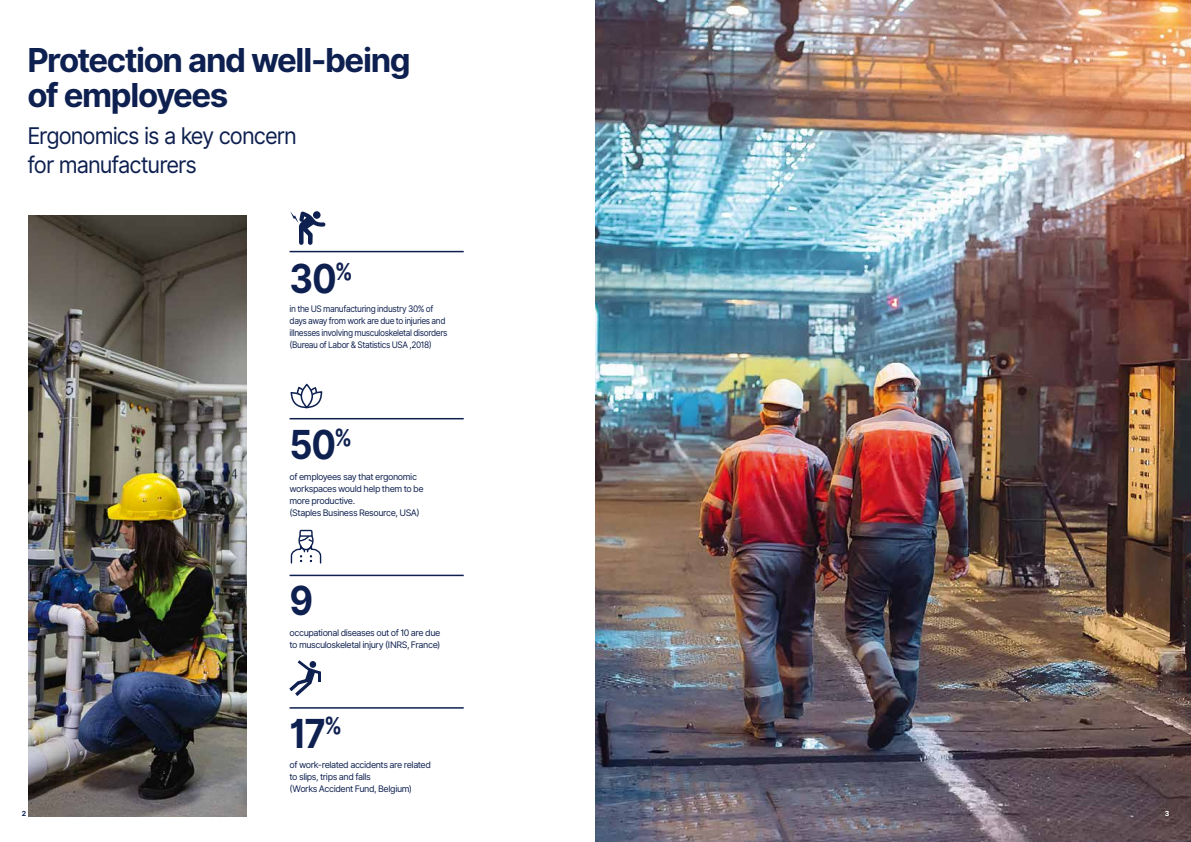
<style>
.page{position:relative;width:1191px;height:842px;background:#fff}
.page>*{position:absolute;margin:0;border:0;box-sizing:border-box;transform-origin:0 0}
.t1{font:700 40px "Inter";color:#0e2050;scale:.9 1}
.t2{font:700 33px/35px "Inter";letter-spacing:-.045em;color:#0e2050}
.t3{font:23px/29px "Inter";letter-spacing:-.045em;color:#0e2050;scale:.95 1}
.t4{font:9px/12px "Inter";letter-spacing:-.045em;color:#0e2050}
.t5{font:9px/12px "Inter";letter-spacing:-.045em;color:#0e2050;scale:.93 1}
.t6{font:700 7px "Inter";color:#0e2050}
.t7{font:700 7px "Inter";color:#fff}
</style>
<div class="page">
<img style="left:28px;top:216px;width:218px;height:600px">
<img style="left:595px;top:0;width:596px;height:842px">
<hr style="left:289px;top:251px;width:175px;height:1px;background:#0e2050">
<hr style="left:289px;top:418px;width:175px;height:1px;background:#0e2050">
<hr style="left:289px;top:575px;width:175px;height:1px;background:#0e2050">
<hr style="left:289px;top:707px;width:175px;height:2px;background:#0e2050">
<svg style="left:290px;top:529px;width:32px;height:35px"></svg>
<div style="left:300px;top:384px;width:13px;height:24px;border:2px solid #0e2050;border-radius:50%"></div>
<svg style="left:290px;top:388px;width:33px;height:20px"></svg>
<svg style="left:289px;top:660px;width:32px;height:36px"></svg>
<div style="left:309px;top:661px;width:7px;height:7px;background:#0e2050;border-radius:50%"></div>
<svg style="left:290px;top:211px;width:35px;height:34px"></svg>
<h2 class="t2" style="left:27px;top:44px;width:385px">Protection and well-being of employees</h2>
<h3 class="t3" style="left:27px;top:121px;width:285px">Ergonomics is a key concern for manufacturers</h3>
<h1 class="t1" style="left:289px;top:249px;width:72px">30<sup>%</sup></h1>
<p class="t5" style="left:289px;top:303px;width:171px">in the US manufacturing industry 30% of days away from work are due to injuries and illnesses involving musculoskeletal disorders (Bureau of Labor &amp; Statistics USA ,2018)</p>
<h1 class="t1" style="left:289px;top:415px;width:71px">50<sup>%</sup></h1>
<p class="t4" style="left:289px;top:471px;width:136px">of employees say that ergonomic workspaces would help them to be more productive.<br>(Staples Business Resource, USA)</p>
<h1 class="t1" style="left:289px;top:571px;width:28px">9</h1>
<p class="t4" style="left:289px;top:627px;width:152px">occupational diseases out of 10 are due to musculoskeletal injury (INRS, France)</p>
<h1 class="t1" style="left:289px;top:704px;width:60px">17<sup>%</sup></h1>
<p class="t4" style="left:289px;top:759px;width:143px">of work-related accidents are related to slips, trips and falls<br>(Works Accident Fund, Belgium)</p>
<p class="t6" style="left:22px;top:808px;width:6px">2</p>
<p class="t7" style="left:1164px;top:808px;width:6px">3</p>
</div>
